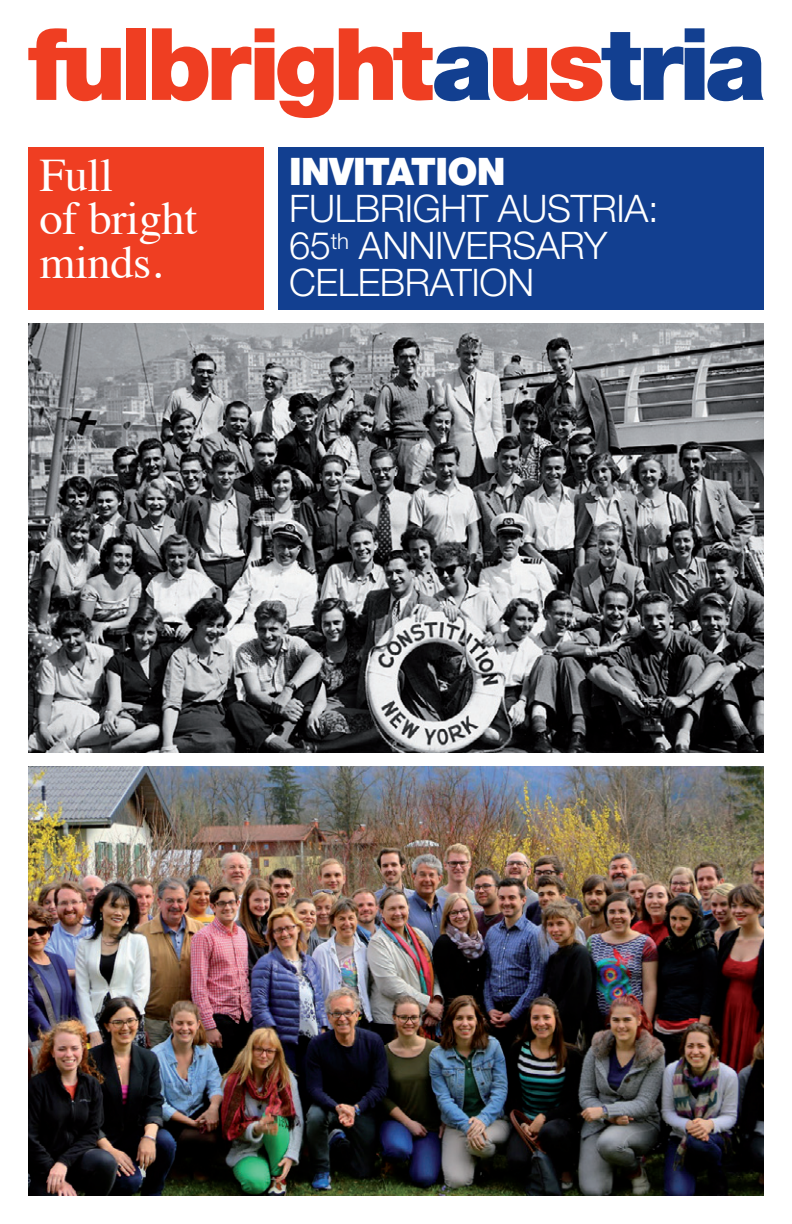
<style>
.page{position:relative;width:792px;height:1224px;background:#fff}
.page>*{position:absolute;margin:0;border:0;box-sizing:border-box;transform-origin:0 0}
.t1{font:46.6px/43.6px "Times";letter-spacing:-.01em;color:#fff}
.t2{font:300 38px "Helvetica Neue";letter-spacing:-.01em;color:#fff}
.t3{font:900 38px "Helvetica Neue";letter-spacing:-.02em;color:#fff}
</style>
<div class="page">
<svg style="left:28px;top:28px;width:93px;height:73px"></svg>
<div style="left:126px;top:28px;width:20px;height:72px;background:#ef3e22"></div>
<svg style="left:152px;top:28px;width:612px;height:90px"></svg>
<div style="left:28px;top:147px;width:236px;height:163px;background:#ef3e22"></div>
<div style="left:278px;top:147px;width:486px;height:163px;background:#123f90"></div>
<img style="left:28px;top:324px;width:736px;height:429px">
<img style="left:28px;top:767px;width:736px;height:429px">
<p class="t1" style="left:39px;top:149px;width:75px">Full</p>
<p class="t1" style="left:39px;top:193px;width:160px">of bright minds.</p>
<p class="t3" style="left:289px;top:149px;width:218px">INVITATION</p>
<p class="t2" style="left:289px;top:185px;width:371px">FULBRIGHT AUSTRIA:</p>
<p class="t2" style="left:289px;top:222px;width:320px">65<sup>th</sup> ANNIVERSARY</p>
<p class="t2" style="left:289px;top:259px;width:246px">CELEBRATION</p>
</div>
